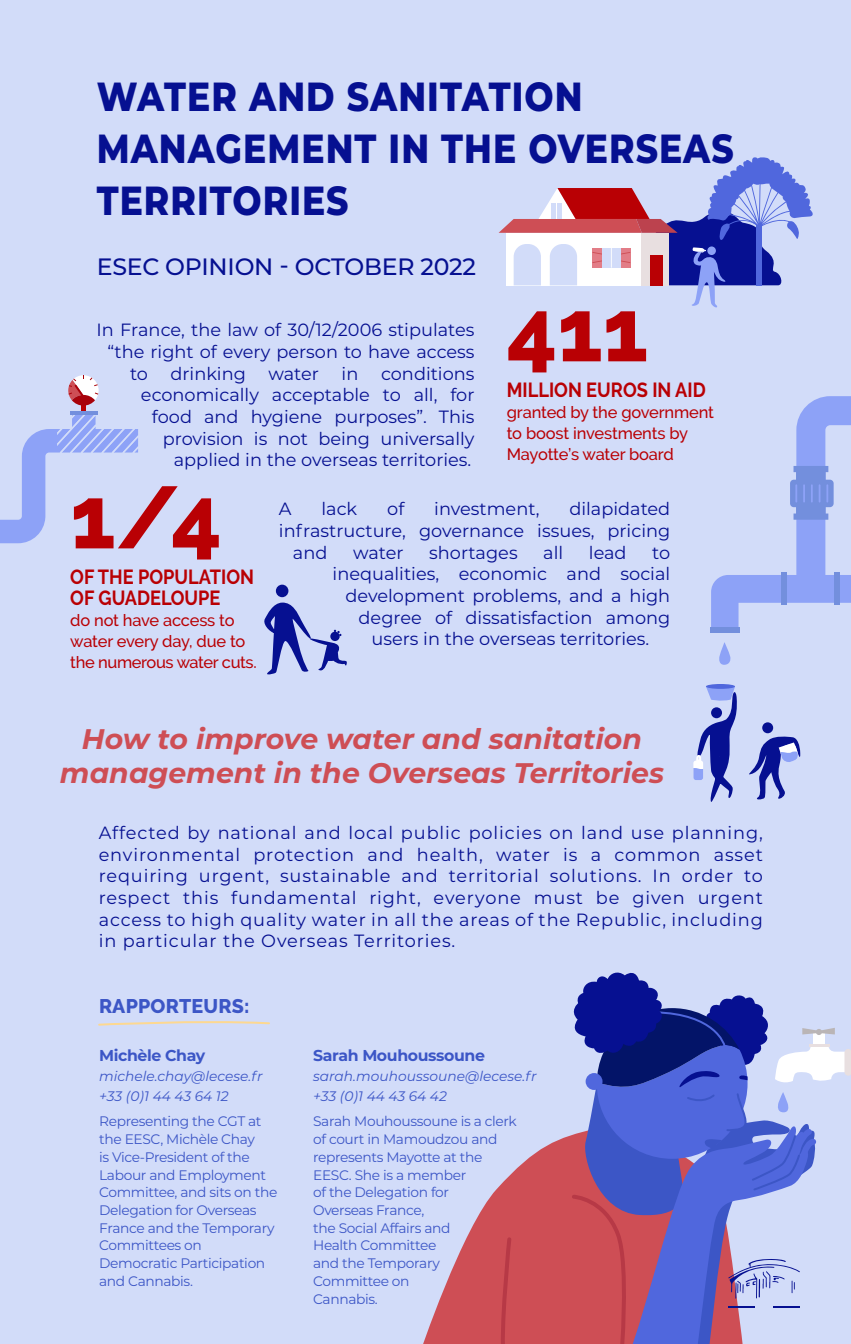
<style>
.page{position:relative;width:851px;height:1344px;background:#fff}
.page>*{position:absolute;margin:0;border:0;box-sizing:border-box;transform-origin:0 0}
.t1{font:800 87.6px "Raleway";color:#b90004}
.t2{font:800 40.6px/51.8px "Montserrat";letter-spacing:.03em;color:#061091;scale:.85 1}
.t3{font:italic 700 28.4px/34.8px "Montserrat";color:#ce4e55;text-align:center}
.t4{font:500 23.6px "Montserrat";letter-spacing:-.01em;color:#061091}
.t5{font:700 20.4px/20.8px "Raleway";color:#b90004;scale:.89 1}
.t6{font:800 19.6px "Raleway";letter-spacing:.01em;color:#3c56c6}
.t7{font:17.8px/21.6px "Montserrat";color:#061091;text-align:right}
.t8{font:500 16.4px/20.8px "Raleway";letter-spacing:-.015em;color:#b90004}
.t9{font:700 15.8px "Montserrat";letter-spacing:-.025em;color:#3c56c6}
.t10{font:13.8px/17.8px "Montserrat";letter-spacing:-.025em;color:#3c56c6}
.t11{font:italic 13.8px/19.6px "Montserrat";color:#3c56c6}
</style>
<div class="page">
<div style="left:0;top:0;width:850px;height:1344px;background:#d2dcf9"></div>
<svg style="left:98px;top:1021px;width:172px;height:5px"></svg>
<svg style="left:423px;top:1136px;width:145px;height:208px;fill:#ce4e55"></svg>
<svg style="left:500px;top:1235px;width:13px;height:109px"></svg>
<div style="left:276px;top:584px;width:12px;height:13px;background:#061091;border-radius:50%"></div>
<svg style="left:264px;top:602px;width:83px;height:73px"></svg>
<svg style="left:498px;top:157px;width:315px;height:151px"></svg>
<svg style="left:0;top:375px;width:138px;height:168px"></svg>
<hr style="left:70px;top:412px;width:27px;height:3px;background:#738fdd">
<svg style="left:719px;top:642px;width:12px;height:23px"></svg>
<div style="left:762px;top:722px;width:11px;height:11px;background:#061091;border-radius:50%"></div>
<div style="left:705px;top:684px;width:30px;height:5px;background:#5067dd;border-radius:50%"></div>
<svg style="left:749px;top:736px;width:51px;height:64px"></svg>
<svg style="left:693px;top:686px;width:44px;height:116px"></svg>
<div style="left:710px;top:627px;width:29px;height:6px;background:#738fdd"></div>
<svg style="left:711px;top:396px;width:139px;height:234px"></svg>
<svg style="left:568px;top:972px;width:282px;height:372px"></svg>
<h2 class="t2" style="left:97px;top:68px;width:751px">WATER AND SANITATION<br>MANAGEMENT IN THE OVERSEAS<br>TERRITORIES</h2>
<h3 class="t4" style="left:97px;top:250px;width:381px">ESEC OPINION - OCTOBER 2022</h3>
<h1 class="t1" style="left:506px;top:281px;width:143px">411</h1>
<p class="t5" style="left:506px;top:380px;width:225px">MILLION EUROS IN AID</p>
<p class="t8" style="left:506px;top:402px;width:209px">granted by the government to boost investments by<br>Mayotte’s water board</p>
<p class="t7" style="left:97px;top:319px;width:379px">In France, the law of 30/12/2006 stipulates</p>
<p class="t7" style="left:108px;top:340px;width:368px">“the right of every person to have access</p>
<p class="t7" style="left:130px;top:362px;width:19px">to</p>
<p class="t7" style="left:171px;top:362px;width:77px">drinking</p>
<p class="t7" style="left:268px;top:362px;width:52px">water</p>
<p class="t7" style="left:341px;top:362px;width:18px">in</p>
<p class="t7" style="left:141px;top:362px;width:335px">conditions<br>economically acceptable to all, for food and hygiene purposes”. This provision is not being universally applied in the overseas territories.</p>
<p class="t7" style="left:279px;top:497px;width:14px">A</p>
<p class="t7" style="left:321px;top:497px;width:37px">lack</p>
<p class="t7" style="left:387px;top:497px;width:19px">of</p>
<p class="t7" style="left:434px;top:497px;width:107px">investment,</p>
<p class="t7" style="left:569px;top:497px;width:102px">dilapidated</p>
<p class="t7" style="left:279px;top:519px;width:393px">infrastructure, governance issues, pricing</p>
<p class="t7" style="left:293px;top:541px;width:36px">and</p>
<p class="t7" style="left:353px;top:541px;width:52px">water</p>
<p class="t7" style="left:429px;top:541px;width:90px">shortages</p>
<p class="t7" style="left:543px;top:541px;width:21px">all</p>
<p class="t7" style="left:589px;top:541px;width:39px">lead</p>
<p class="t7" style="left:652px;top:541px;width:19px">to</p>
<p class="t7" style="left:332px;top:562px;width:339px">inequalities, economic and social</p>
<p class="t7" style="left:345px;top:584px;width:326px">development problems, and a high</p>
<p class="t7" style="left:358px;top:606px;width:313px">degree of dissatisfaction among</p>
<p class="t7" style="left:371px;top:627px;width:279px">users in the overseas territories.</p>
<h1 class="t1" style="left:70px;top:468px;width:153px">1/4</h1>
<p class="t5" style="left:70px;top:567px;width:208px">OF THE POPULATION<br>OF GUADELOUPE</p>
<p class="t8" style="left:70px;top:610px;width:188px">do not have access to water every day, due to the numerous water cuts.</p>
<h3 class="t3" style="left:60px;top:719px;width:605px">How to improve water and sanitation management in the Overseas Territories</h3>
<p class="t7" style="left:99px;top:821px;width:665px;text-align:justify">Affected by national and local public policies on land use planning, environmental protection and health, water is a common asset requiring urgent, sustainable and territorial solutions. In order to respect this fundamental right, everyone must be given urgent access to high quality water in all the areas of the Republic, including in particular the Overseas Territories.</p>
<p class="t6" style="left:99px;top:995px;width:152px">RAPPORTEURS:</p>
<p class="t9" style="left:99px;top:1044px;width:108px">Michèle Chay</p>
<p class="t11" style="left:99px;top:1066px;width:165px">michele.chay@lecese.fr +33 (0)1 44 43 64 12</p>
<p class="t10" style="left:99px;top:1112px;width:180px">Representing the CGT at the EESC, Michèle Chay<br>is Vice-President of the<br>Labour and Employment<br>Committee, and sits on the<br>Delegation for Overseas<br>France and the Temporary<br>Committees on<br>Democratic Participation and Cannabis.</p>
<p class="t9" style="left:313px;top:1044px;width:173px">Sarah Mouhoussoune</p>
<p class="t11" style="left:313px;top:1066px;width:225px">sarah.mouhoussoune@lecese.fr +33 (0)1 44 43 64 42</p>
<p class="t10" style="left:313px;top:1112px;width:205px">Sarah Mouhoussoune is a clerk of court in Mamoudzou and represents Mayotte at the<br>EESC. She is a member<br>of the Delegation for<br>Overseas France,<br>the Social Affairs and<br>Health Committee<br>and the Temporary<br>Committee on<br>Cannabis.</p>
</div>
